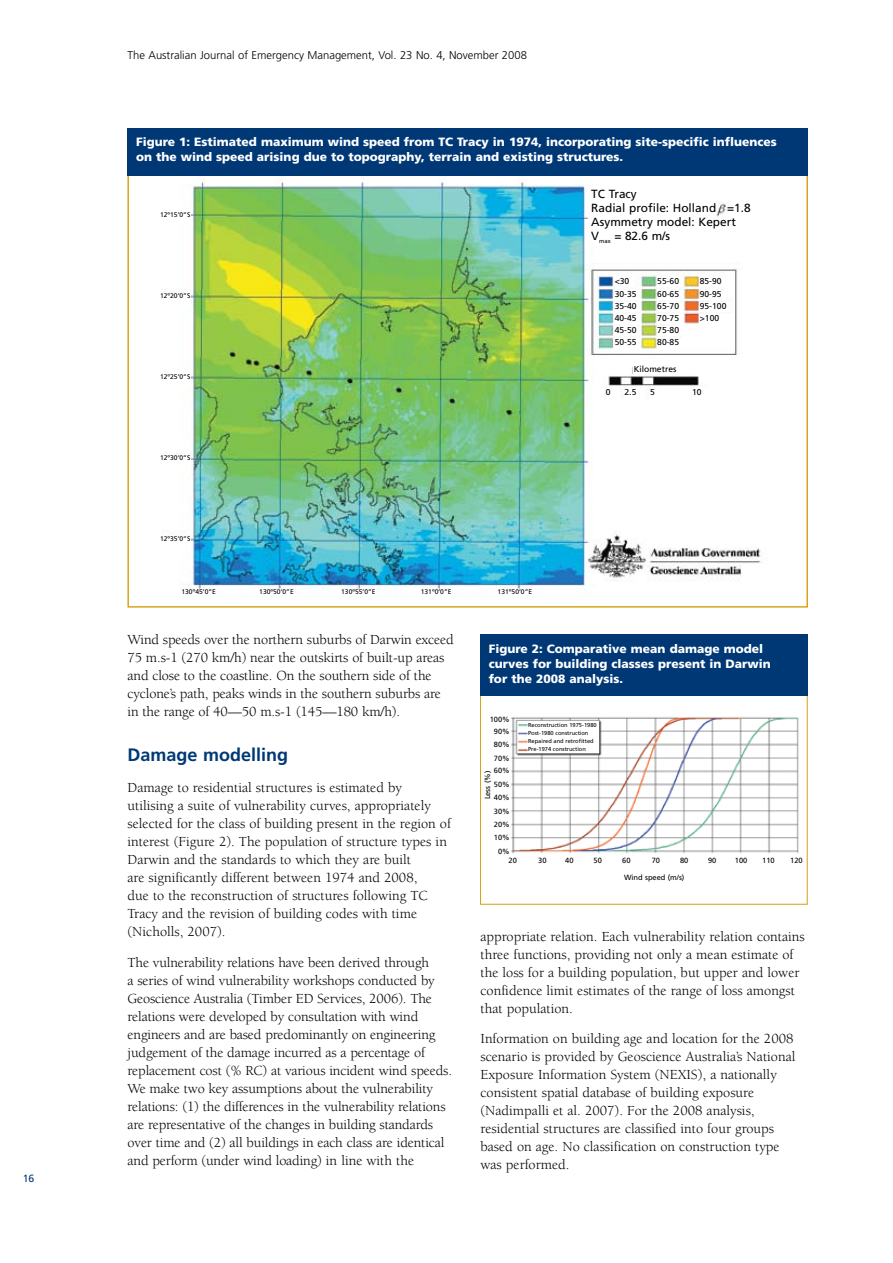
<style>
.page{position:relative;width:893px;height:1263px;background:#fff}
.page>*{position:absolute;margin:0;border:0;box-sizing:border-box;transform-origin:0 0}
.t1{font:700 18px "Frutiger";color:#003876}
.t2{font:14.25px/18px "Berkeley";color:#000}
.t3{font:900 12px/15px "Frutiger";color:#fff}
.t4{font:11.85px/13.8px "Frutiger";color:#000}
.t5{font:300 11.25px "Frutiger";color:#000}
.t6{font:10.5px "Frutiger";color:#003876}
.t7{font:8.55px "Frutiger";color:#000}
.t8{font:7.5px "Frutiger";color:#000}
.t9{font:6.75px "Frutiger";color:#000}
.t10{font:5.7px/8.2px "Frutiger";color:#000}
</style>
<div class="page">
<img style="left:163px;top:179px;width:598px;height:411px">
<div style="left:615px;top:278px;width:20px;height:8px;background:#fff"></div>
<div style="left:657px;top:278px;width:26px;height:9px;background:#fff"></div>
<div style="left:700px;top:278px;width:25px;height:9px;background:#fff"></div>
<div style="left:615px;top:290px;width:25px;height:10px;background:#fff"></div>
<div style="left:146px;top:212px;width:44px;height:13px;background:#fff"></div>
<div style="left:146px;top:293px;width:44px;height:15px;background:#fff"></div>
<div style="left:146px;top:374px;width:44px;height:15px;background:#fff"></div>
<div style="left:146px;top:455px;width:44px;height:15px;background:#fff"></div>
<div style="left:146px;top:536px;width:44px;height:15px;background:#fff"></div>
<div style="left:172px;top:589px;width:44px;height:15px;background:#fff"></div>
<div style="left:250px;top:589px;width:44px;height:15px;background:#fff"></div>
<div style="left:332px;top:589px;width:44px;height:15px;background:#fff"></div>
<div style="left:407px;top:589px;width:45px;height:15px;background:#fff"></div>
<div style="left:488px;top:589px;width:44px;height:15px;background:#fff"></div>
<div style="left:657px;top:290px;width:26px;height:10px;background:#fff"></div>
<div style="left:700px;top:290px;width:25px;height:10px;background:#fff"></div>
<div style="left:615px;top:302px;width:25px;height:10px;background:#fff"></div>
<div style="left:657px;top:302px;width:26px;height:10px;background:#fff"></div>
<div style="left:700px;top:302px;width:30px;height:10px;background:#fff"></div>
<div style="left:615px;top:314px;width:25px;height:10px;background:#fff"></div>
<div style="left:657px;top:314px;width:26px;height:10px;background:#fff"></div>
<div style="left:700px;top:314px;width:30px;height:11px;background:#fff"></div>
<div style="left:615px;top:326px;width:25px;height:10px;background:#fff"></div>
<div style="left:657px;top:326px;width:26px;height:10px;background:#fff"></div>
<div style="left:615px;top:339px;width:25px;height:10px;background:#fff"></div>
<div style="left:657px;top:339px;width:26px;height:10px;background:#fff"></div>
<div style="left:634px;top:366px;width:48px;height:8px;background:#fff"></div>
<div style="left:606px;top:388px;width:11px;height:14px;background:#fff"></div>
<div style="left:624px;top:388px;width:20px;height:15px;background:#fff"></div>
<div style="left:650px;top:388px;width:19px;height:15px;background:#fff"></div>
<div style="left:692px;top:388px;width:19px;height:15px;background:#fff"></div>
<div style="left:128px;top:128px;width:680px;height:48px;background:#003876"></div>
<img style="left:511px;top:717px;width:288px;height:137px">
<div style="left:480px;top:635px;width:328px;height:61px;background:#003876"></div>
<p class="t6" style="left:23px;top:1172px;width:13px">16</p>
<p class="t5" style="left:128px;top:49px;width:401px">The Australian Journal of Emergency Management, Vol. 23 No. 4, November 2008</p>
<p class="t3" style="left:136px;top:134px;width:642px">Figure 1: Estimated maximum wind speed from TC Tracy in 1974, incorporating site-specific influences on the wind speed arising due to topography, terrain and existing structures.</p>
<p class="t9" style="left:160px;top:210px;width:32px">12º15’0”S</p>
<p class="t9" style="left:160px;top:292px;width:32px">12º20’0”S</p>
<p class="t9" style="left:160px;top:373px;width:32px">12º25’0”S</p>
<p class="t9" style="left:160px;top:454px;width:32px">12º30’0”S</p>
<p class="t9" style="left:160px;top:534px;width:32px">12º35’0”S</p>
<p class="t9" style="left:181px;top:588px;width:36px">130º45’0”E</p>
<p class="t9" style="left:259px;top:588px;width:36px">130º50’0”E</p>
<p class="t9" style="left:341px;top:588px;width:36px">130º55’0”E</p>
<p class="t9" style="left:421px;top:588px;width:32px">131º0’0”E</p>
<p class="t9" style="left:498px;top:588px;width:36px">131º50’0”E</p>
<p class="t4" style="left:591px;top:187px;width:161px">TC Tracy<br>Radial profile: Holland =1.8<br>Asymmetry model: Kepert<br>V<sub>max</sub> = 82.6 m/s</p>
<p class="t7" style="left:615px;top:276px;width:16px">&lt;30</p>
<p class="t7" style="left:657px;top:276px;width:23px">55-60</p>
<p class="t7" style="left:700px;top:276px;width:23px">85-90</p>
<p class="t7" style="left:615px;top:289px;width:23px">30-35</p>
<p class="t7" style="left:657px;top:289px;width:23px">60-65</p>
<p class="t7" style="left:700px;top:289px;width:23px">90-95</p>
<p class="t7" style="left:615px;top:300px;width:23px">35-40</p>
<p class="t7" style="left:657px;top:300px;width:23px">65-70</p>
<p class="t7" style="left:700px;top:300px;width:28px">95-100</p>
<p class="t7" style="left:615px;top:313px;width:23px">40-45</p>
<p class="t7" style="left:657px;top:313px;width:23px">70-75</p>
<p class="t7" style="left:700px;top:313px;width:21px">&gt;100</p>
<p class="t7" style="left:615px;top:325px;width:23px">45-50</p>
<p class="t7" style="left:657px;top:325px;width:23px">75-80</p>
<p class="t7" style="left:615px;top:337px;width:23px">50-55</p>
<p class="t7" style="left:657px;top:337px;width:23px">80-85</p>
<p class="t7" style="left:634px;top:364px;width:44px">Kilometres</p>
<p class="t7" style="left:606px;top:387px;width:6px">0</p>
<p class="t7" style="left:624px;top:387px;width:13px">2.5</p>
<p class="t7" style="left:650px;top:387px;width:6px">5</p>
<p class="t7" style="left:692px;top:387px;width:11px">10</p>
<p class="t2" style="left:128px;top:630px;width:328px">Wind speeds over the northern suburbs of Darwin exceed 75 m.s-1 (270 km/h) near the outskirts of built-up areas and close to the coastline. On the southern side of the cyclone’s path, peaks winds in the southern suburbs are in the range of 40—50 m.s-1 (145—180 km/h).</p>
<p class="t1" style="left:128px;top:745px;width:162px">Damage modelling</p>
<p class="t2" style="left:128px;top:779px;width:325px">Damage to residential structures is estimated by utilising a suite of vulnerability curves, appropriately selected for the class of building present in the region of interest (Figure 2). The population of structure types in Darwin and the standards to which they are built<br>are significantly different between 1974 and 2008,<br>due to the reconstruction of structures following TC Tracy and the revision of building codes with time (Nicholls, 2007).</p>
<p class="t2" style="left:128px;top:954px;width:326px">The vulnerability relations have been derived through<br>a series of wind vulnerability workshops conducted by Geoscience Australia (Timber ED Services, 2006). The relations were developed by consultation with wind engineers and are based predominantly on engineering judgement of the damage incurred as a percentage of replacement cost (% RC) at various incident wind speeds.<br>We make two key assumptions about the vulnerability relations: (1) the differences in the vulnerability relations are representative of the changes in building standards over time and (2) all buildings in each class are identical and perform (under wind loading) in line with the</p>
<p class="t3" style="left:489px;top:641px;width:284px">Figure 2: Comparative mean damage model curves for building classes present in Darwin for the 2008 analysis.</p>
<p class="t8" style="left:490px;top:715px;width:22px">100%</p>
<p class="t8" style="left:494px;top:727px;width:17px">90%</p>
<p class="t10" style="left:528px;top:720px;width:70px">Reconstruction 1975-1980<br>Post-1980 construction<br>Repaired and retrofitted<br>Pre-1974 construction</p>
<p class="t8" style="left:494px;top:740px;width:17px">80%</p>
<p class="t8" style="left:494px;top:754px;width:17px">70%</p>
<p class="t8" style="left:494px;top:766px;width:17px">60%</p>
<p class="t8" style="left:483px;top:799px;width:30px;rotate:-90deg">Less (%)</p>
<p class="t8" style="left:494px;top:780px;width:17px">50%</p>
<p class="t8" style="left:494px;top:793px;width:17px">40%</p>
<p class="t8" style="left:494px;top:806px;width:17px">30%</p>
<p class="t8" style="left:494px;top:820px;width:17px">20%</p>
<p class="t8" style="left:494px;top:833px;width:17px">10%</p>
<p class="t8" style="left:498px;top:847px;width:13px">0%</p>
<p class="t8" style="left:508px;top:856px;width:10px">20</p>
<p class="t8" style="left:538px;top:856px;width:10px">30</p>
<p class="t8" style="left:565px;top:856px;width:10px">40</p>
<p class="t8" style="left:594px;top:856px;width:10px">50</p>
<p class="t8" style="left:622px;top:856px;width:10px">60</p>
<p class="t8" style="left:652px;top:856px;width:10px">70</p>
<p class="t8" style="left:680px;top:856px;width:10px">80</p>
<p class="t8" style="left:708px;top:856px;width:10px">90</p>
<p class="t8" style="left:735px;top:856px;width:14px">100</p>
<p class="t8" style="left:762px;top:856px;width:14px">110</p>
<p class="t8" style="left:790px;top:856px;width:14px">120</p>
<p class="t8" style="left:624px;top:873px;width:62px">Wind speed (m/s)</p>
<p class="t2" style="left:480px;top:927px;width:326px">appropriate relation. Each vulnerability relation contains three functions, providing not only a mean estimate of the loss for a building population, but upper and lower confidence limit estimates of the range of loss amongst that population.</p>
<p class="t2" style="left:480px;top:1030px;width:316px">Information on building age and location for the 2008 scenario is provided by Geoscience Australia’s National Exposure Information System (NEXIS), a nationally consistent spatial database of building exposure (Nadimpalli et al. 2007). For the 2008 analysis, residential structures are classified into four groups based on age. No classification on construction type was performed.</p>
</div>
